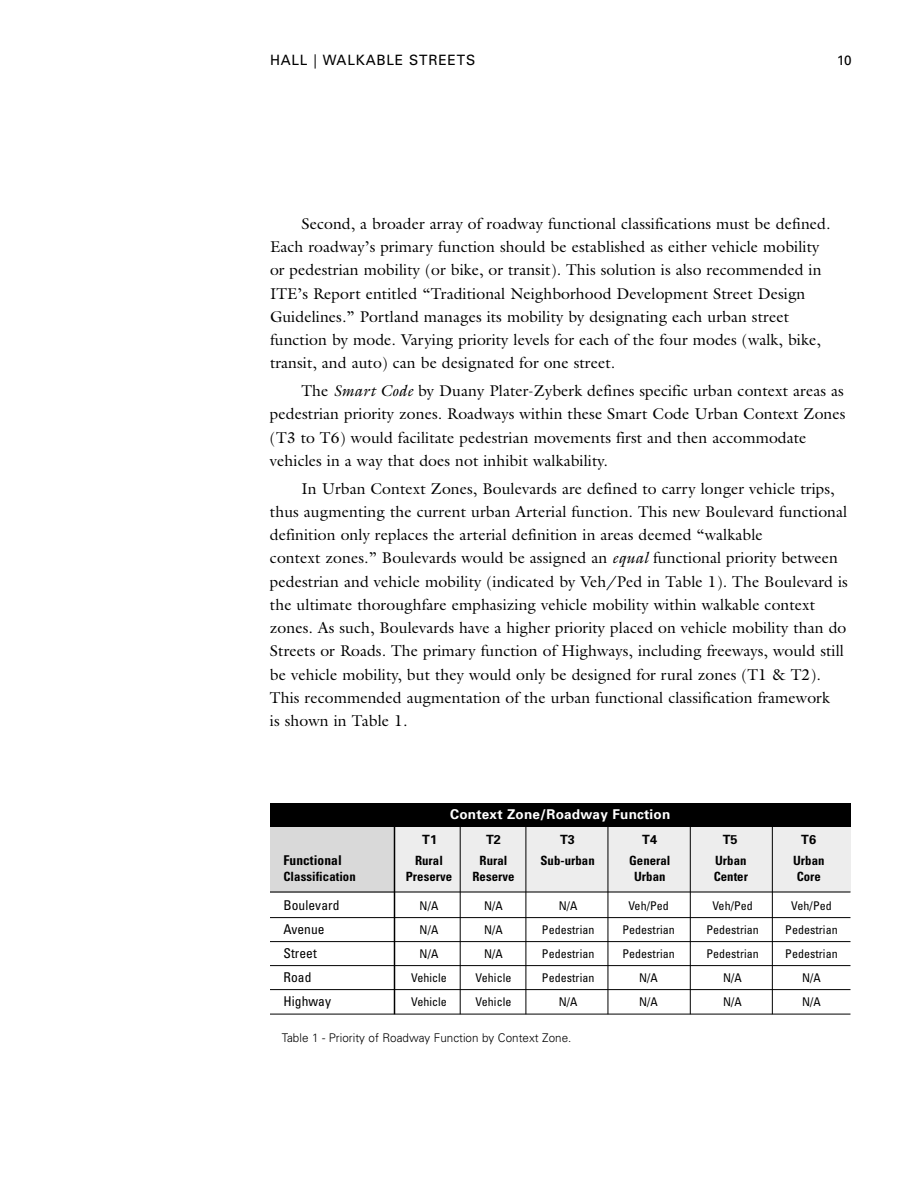
<style>
.page{position:relative;width:918px;height:1188px;background:#fff}
.page>*{position:absolute;margin:0;border:0;box-sizing:border-box;transform-origin:0 0}
.t1{font:15.75px/23.2px "Galliard";letter-spacing:.005em;color:#000}
.t2{font:14.25px "Univers";letter-spacing:.055em;color:#000}
.t3{font:condensed 13.5px "Univers";letter-spacing:.005em;color:#000}
.t4{font:700 13.5px "Univers";letter-spacing:.015em;color:#fff}
.t5{font:700 condensed 13.5px "Univers";letter-spacing:.005em;color:#000}
.t6{font:13.5px "Univers";color:#000}
.t7{font:700 condensed 12.75px "Univers";letter-spacing:.005em;color:#000}
.t8{font:700 12.75px "Univers";letter-spacing:.005em;color:#000}
.t9{font:condensed 12px "Univers";letter-spacing:.005em;color:#000}
.t10{font:300 12px "Univers";color:#000}
.s1{font-style:italic}
</style>
<div class="page">
<div style="left:395px;top:827px;width:455px;height:65px;background:#ededed"></div>
<div style="left:270px;top:827px;width:124px;height:65px;background:#d9d9d9"></div>
<hr style="left:270px;top:891px;width:580px;height:2px;background:#000">
<hr style="left:270px;top:917px;width:580px;height:1px;background:#000">
<hr style="left:270px;top:941px;width:580px;height:1px;background:#000">
<hr style="left:270px;top:965px;width:580px;height:1px;background:#000">
<hr style="left:270px;top:989px;width:580px;height:1px;background:#000">
<hr style="left:270px;top:1014px;width:580px;height:1px;background:#000">
<div style="left:270px;top:803px;width:580px;height:24px;background:#000"></div>
<hr style="left:394px;top:825px;width:1px;height:189px;background:#000">
<hr style="left:460px;top:825px;width:1px;height:189px;background:#000">
<hr style="left:526px;top:825px;width:1px;height:189px;background:#000">
<hr style="left:608px;top:825px;width:1px;height:189px;background:#000">
<hr style="left:690px;top:825px;width:1px;height:189px;background:#000">
<hr style="left:772px;top:825px;width:1px;height:189px;background:#000">
<p class="t2" style="left:270px;top:55px;width:207px">HALL | WALKABLE STREETS</p>
<p class="t6" style="left:837px;top:55px;width:17px">10</p>
<p class="t1" style="left:270px;top:213px;width:562px;text-indent:32px">Second, a broader array of roadway functional classifications must be defined.<br>Each roadway’s primary function should be established as either vehicle mobility or pedestrian mobility (or bike, or transit). This solution is also recommended in ITE’s Report entitled “Traditional Neighborhood Development Street Design Guidelines.” Portland manages its mobility by designating each urban street function by mode. Varying priority levels for each of the four modes (walk, bike, transit, and auto) can be designated for one street.</p>
<p class="t1" style="left:270px;top:381px;width:577px;text-indent:32px">The <span class="s1">Smart Code</span> by Duany Plater-Zyberk defines specific urban context areas as pedestrian priority zones. Roadways within these Smart Code Urban Context Zones (T3 to T6) would facilitate pedestrian movements first and then accommodate vehicles in a way that does not inhibit walkability.</p>
<p class="t1" style="left:270px;top:478px;width:579px;text-indent:32px">In Urban Context Zones, Boulevards are defined to carry longer vehicle trips, thus augmenting the current urban Arterial function. This new Boulevard functional definition only replaces the arterial definition in areas deemed “walkable<br>context zones.” Boulevards would be assigned an <span class="s1">equal</span> functional priority between pedestrian and vehicle mobility (indicated by Veh/Ped in Table 1). The Boulevard is the ultimate thoroughfare emphasizing vehicle mobility within walkable context zones. As such, Boulevards have a higher priority placed on vehicle mobility than do Streets or Roads. The primary function of Highways, including freeways, would still be vehicle mobility, but they would only be designed for rural zones (T1 &amp; T2).<br>This recommended augmentation of the urban functional classification framework<br>is shown in Table 1.</p>
<p class="t4" style="left:450px;top:809px;width:222px">Context Zone/Roadway Function</p>
<p class="t8" style="left:422px;top:835px;width:16px">T1</p>
<p class="t8" style="left:486px;top:835px;width:16px">T2</p>
<p class="t8" style="left:560px;top:835px;width:16px">T3</p>
<p class="t8" style="left:642px;top:835px;width:16px">T4</p>
<p class="t8" style="left:723px;top:835px;width:16px">T5</p>
<p class="t8" style="left:801px;top:835px;width:16px">T6</p>
<p class="t5" style="left:284px;top:855px;width:60px">Functional</p>
<p class="t7" style="left:415px;top:856px;width:29px">Rural</p>
<p class="t7" style="left:480px;top:856px;width:29px">Rural</p>
<p class="t7" style="left:540px;top:856px;width:56px">Sub-urban</p>
<p class="t7" style="left:629px;top:856px;width:43px">General</p>
<p class="t7" style="left:715px;top:856px;width:33px">Urban</p>
<p class="t7" style="left:793px;top:856px;width:33px">Urban</p>
<p class="t7" style="left:284px;top:872px;width:74px">Classification</p>
<p class="t7" style="left:406px;top:872px;width:48px">Preserve</p>
<p class="t7" style="left:472px;top:872px;width:44px">Reserve</p>
<p class="t7" style="left:634px;top:872px;width:33px">Urban</p>
<p class="t7" style="left:714px;top:872px;width:36px">Center</p>
<p class="t7" style="left:797px;top:872px;width:26px">Core</p>
<p class="t3" style="left:284px;top:900px;width:57px">Boulevard</p>
<p class="t9" style="left:420px;top:901px;width:20px">N/A</p>
<p class="t9" style="left:484px;top:901px;width:20px">N/A</p>
<p class="t9" style="left:559px;top:901px;width:20px">N/A</p>
<p class="t9" style="left:628px;top:901px;width:42px">Veh/Ped</p>
<p class="t9" style="left:712px;top:901px;width:42px">Veh/Ped</p>
<p class="t9" style="left:791px;top:901px;width:42px">Veh/Ped</p>
<p class="t3" style="left:284px;top:924px;width:43px">Avenue</p>
<p class="t9" style="left:420px;top:925px;width:20px">N/A</p>
<p class="t9" style="left:484px;top:925px;width:20px">N/A</p>
<p class="t9" style="left:542px;top:925px;width:54px">Pedestrian</p>
<p class="t9" style="left:622px;top:925px;width:54px">Pedestrian</p>
<p class="t9" style="left:706px;top:925px;width:54px">Pedestrian</p>
<p class="t9" style="left:785px;top:925px;width:54px">Pedestrian</p>
<p class="t3" style="left:284px;top:948px;width:35px">Street</p>
<p class="t9" style="left:420px;top:949px;width:20px">N/A</p>
<p class="t9" style="left:484px;top:949px;width:20px">N/A</p>
<p class="t9" style="left:542px;top:949px;width:54px">Pedestrian</p>
<p class="t9" style="left:622px;top:949px;width:54px">Pedestrian</p>
<p class="t9" style="left:706px;top:949px;width:54px">Pedestrian</p>
<p class="t9" style="left:785px;top:949px;width:54px">Pedestrian</p>
<p class="t3" style="left:284px;top:972px;width:29px">Road</p>
<p class="t9" style="left:411px;top:973px;width:37px">Vehicle</p>
<p class="t9" style="left:476px;top:973px;width:37px">Vehicle</p>
<p class="t9" style="left:542px;top:973px;width:54px">Pedestrian</p>
<p class="t9" style="left:639px;top:973px;width:20px">N/A</p>
<p class="t9" style="left:723px;top:973px;width:20px">N/A</p>
<p class="t9" style="left:802px;top:973px;width:20px">N/A</p>
<p class="t3" style="left:284px;top:996px;width:49px">Highway</p>
<p class="t9" style="left:411px;top:997px;width:37px">Vehicle</p>
<p class="t9" style="left:476px;top:997px;width:37px">Vehicle</p>
<p class="t9" style="left:559px;top:997px;width:20px">N/A</p>
<p class="t9" style="left:639px;top:997px;width:20px">N/A</p>
<p class="t9" style="left:723px;top:997px;width:20px">N/A</p>
<p class="t9" style="left:802px;top:997px;width:20px">N/A</p>
<p class="t10" style="left:282px;top:1033px;width:291px">Table 1 - Priority of Roadway Function by Context Zone.</p>
</div>
